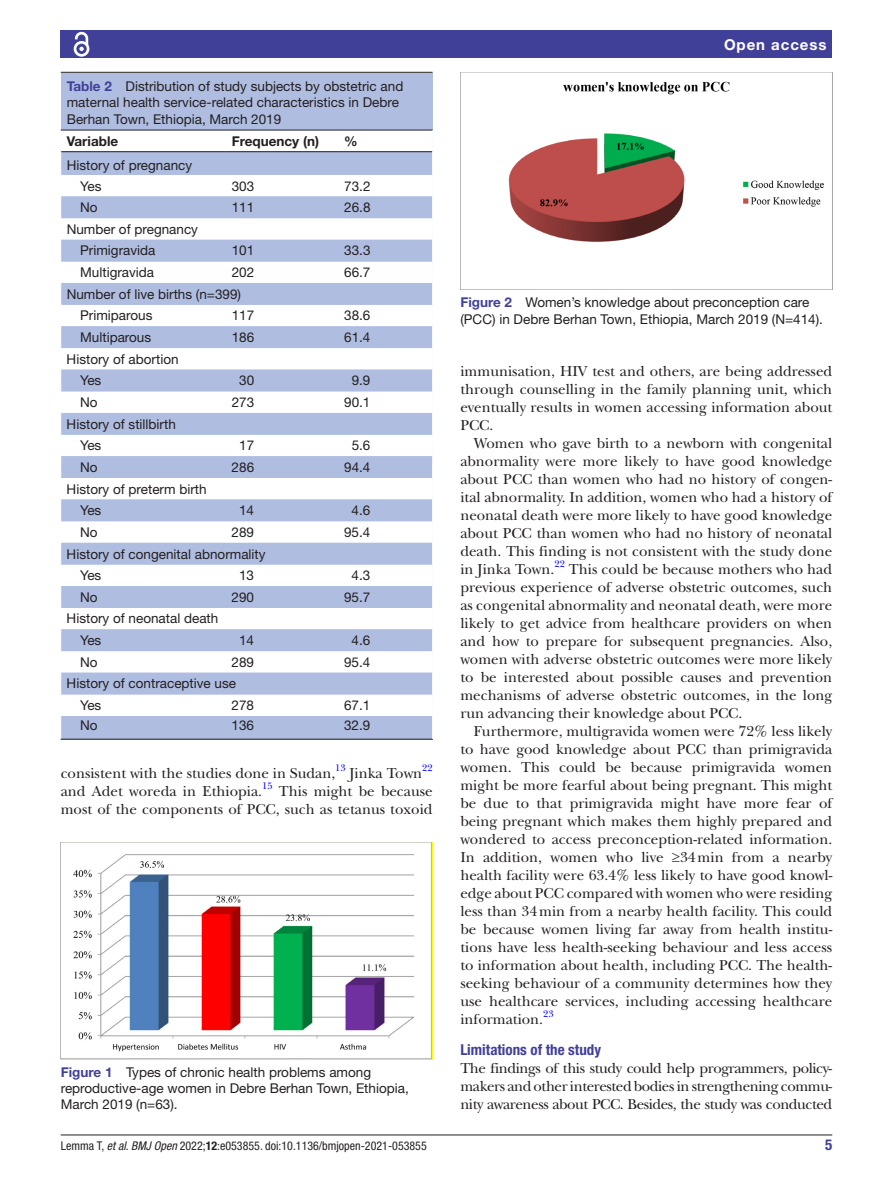
<style>
.page{position:relative;width:893px;height:1191px;background:#fff}
.page>*{position:absolute;margin:0;border:0;box-sizing:border-box;transform-origin:0 0}
.t1{font:15px/18px "New Baskerville";color:#231f20;text-align:justify}
.t2{font:700 condensed 15px "Helvetica Neue LT Std";color:#414099}
.t3{font:700 15px "Helvetica Neue LT Std";letter-spacing:.065em;color:#fff}
.t4{font:13.5px/21.6px "Helvetica Neue LT Std";color:#231f20}
.t5{font:700 13.5px "Helvetica Neue LT Std";color:#231f20}
.t6{font:condensed 12px "Helvetica Neue LT Std";color:#231f20}
.t7{font:9.9px "New Baskerville";color:#00f}
.s1{font-weight:700;color:#414099}
.s2{font-style:italic}
.s3{font-weight:700}
</style>
<div class="page">
<hr style="left:61px;top:1134px;width:771px;height:1px;background:#231f20">
<div style="left:61px;top:31px;width:771px;height:27px;background:#414099"></div>
<svg style="left:73px;top:31px;width:17px;height:26px"></svg>
<div style="left:61px;top:73px;width:372px;height:666px;background:#afbde1"></div>
<hr style="left:61px;top:72px;width:372px;height:1px;background:#231f20">
<div style="left:61px;top:131px;width:371px;height:20px;background:#fff"></div>
<svg style="left:61px;top:152px;width:371px;height:587px"></svg>
<hr style="left:61px;top:130px;width:165px;height:1px;background:#231f20">
<hr style="left:61px;top:151px;width:165px;height:1px;background:#231f20">
<hr style="left:226px;top:130px;width:112px;height:1px;background:#231f20">
<hr style="left:226px;top:151px;width:112px;height:1px;background:#231f20">
<hr style="left:338px;top:130px;width:95px;height:1px;background:#231f20">
<hr style="left:338px;top:151px;width:94px;height:1px;background:#231f20">
<hr style="left:61px;top:739px;width:165px;height:1px;background:#231f20">
<hr style="left:226px;top:739px;width:112px;height:1px;background:#231f20">
<hr style="left:338px;top:739px;width:95px;height:1px;background:#231f20">
<svg style="left:432px;top:130px;width:1px;height:609px"></svg>
<img style="left:61px;top:842px;width:372px;height:217px">
<img style="left:460px;top:73px;width:372px;height:217px">
<p class="t4" style="left:67px;top:77px;width:338px;line-height:16.5px"><span class="s1">Table 2</span> Distribution of study subjects by obstetric and maternal health service-related characteristics in Debre<br>Berhan Town, Ethiopia, March 2019</p>
<p class="t5" style="left:67px;top:132px;width:53px">Variable</p>
<p class="t5" style="left:232px;top:132px;width:89px">Frequency (n)</p>
<p class="t5" style="left:344px;top:132px;width:15px">%</p>
<p class="t4" style="left:80px;top:155px;width:114px;line-height:20.1px;text-indent:-14px">History of pregnancy<br>Yes</p>
<p class="t4" style="left:232px;top:175px;width:24px">303</p>
<p class="t4" style="left:344px;top:175px;width:28px">73.2</p>
<p class="t4" style="left:80px;top:196px;width:19px">No</p>
<p class="t4" style="left:232px;top:196px;width:24px">111</p>
<p class="t4" style="left:344px;top:196px;width:28px">26.8</p>
<p class="t4" style="left:80px;top:218px;width:119px;text-indent:-14px">Number of pregnancy<br>Primigravida</p>
<p class="t4" style="left:232px;top:240px;width:24px">101</p>
<p class="t4" style="left:344px;top:240px;width:28px">33.3</p>
<p class="t4" style="left:80px;top:261px;width:76px">Multigravida</p>
<p class="t4" style="left:232px;top:261px;width:24px">202</p>
<p class="t4" style="left:344px;top:261px;width:28px">66.7</p>
<p class="t4" style="left:80px;top:283px;width:162px;text-indent:-14px">Number of live births (n=399)<br>Primiparous</p>
<p class="t4" style="left:232px;top:304px;width:24px">117</p>
<p class="t4" style="left:344px;top:304px;width:28px">38.6</p>
<p class="t4" style="left:80px;top:326px;width:73px">Multiparous</p>
<p class="t4" style="left:232px;top:326px;width:24px">186</p>
<p class="t4" style="left:344px;top:326px;width:28px">61.4</p>
<p class="t4" style="left:80px;top:348px;width:100px;text-indent:-14px">History of abortion<br>Yes</p>
<p class="t4" style="left:239px;top:369px;width:17px">30</p>
<p class="t4" style="left:352px;top:369px;width:20px">9.9</p>
<p class="t4" style="left:80px;top:391px;width:19px">No</p>
<p class="t4" style="left:232px;top:391px;width:24px">273</p>
<p class="t4" style="left:344px;top:391px;width:28px">90.1</p>
<p class="t4" style="left:80px;top:413px;width:97px;text-indent:-14px">History of stillbirth<br>Yes</p>
<p class="t4" style="left:239px;top:434px;width:17px">17</p>
<p class="t4" style="left:352px;top:434px;width:20px">5.6</p>
<p class="t4" style="left:80px;top:456px;width:19px">No</p>
<p class="t4" style="left:232px;top:456px;width:24px">286</p>
<p class="t4" style="left:344px;top:456px;width:28px">94.4</p>
<p class="t4" style="left:80px;top:478px;width:128px;text-indent:-14px">History of preterm birth<br>Yes</p>
<p class="t4" style="left:239px;top:499px;width:17px">14</p>
<p class="t4" style="left:352px;top:499px;width:20px">4.6</p>
<p class="t4" style="left:80px;top:521px;width:19px">No</p>
<p class="t4" style="left:232px;top:521px;width:24px">289</p>
<p class="t4" style="left:344px;top:521px;width:28px">95.4</p>
<p class="t4" style="left:80px;top:543px;width:187px;text-indent:-14px">History of congenital abnormality<br>Yes</p>
<p class="t4" style="left:239px;top:564px;width:17px">13</p>
<p class="t4" style="left:352px;top:564px;width:20px">4.3</p>
<p class="t4" style="left:80px;top:586px;width:19px">No</p>
<p class="t4" style="left:232px;top:586px;width:24px">290</p>
<p class="t4" style="left:344px;top:586px;width:28px">95.7</p>
<p class="t4" style="left:80px;top:607px;width:140px;text-indent:-14px">History of neonatal death<br>Yes</p>
<p class="t4" style="left:239px;top:629px;width:17px">14</p>
<p class="t4" style="left:352px;top:629px;width:20px">4.6</p>
<p class="t4" style="left:80px;top:651px;width:19px">No</p>
<p class="t4" style="left:232px;top:651px;width:24px">289</p>
<p class="t4" style="left:344px;top:651px;width:28px">95.4</p>
<p class="t4" style="left:80px;top:672px;width:158px;text-indent:-14px">History of contraceptive use<br>Yes</p>
<p class="t4" style="left:232px;top:694px;width:24px">278</p>
<p class="t4" style="left:344px;top:694px;width:28px">67.1</p>
<p class="t4" style="left:80px;top:714px;width:19px">No</p>
<p class="t4" style="left:232px;top:714px;width:24px">136</p>
<p class="t4" style="left:344px;top:714px;width:28px">32.9</p>
<p class="t1" style="left:61px;top:764px;width:276px">consistent with the studies done in Sudan,</p>
<p class="t7" style="left:335px;top:762px;width:12px">13</p>
<p class="t1" style="left:349px;top:764px;width:74px">Jinka Town</p>
<p class="t7" style="left:422px;top:762px;width:12px">22</p>
<p class="t1" style="left:61px;top:782px;width:203px">and Adet woreda in Ethiopia.</p>
<p class="t7" style="left:262px;top:780px;width:12px">15</p>
<p class="t1" style="left:61px;top:782px;width:373px;text-align:right">This might be because<br>most of the components of PCC, such as tetanus toxoid</p>
<p class="t4" style="left:61px;top:1063px;width:350px;line-height:16.2px"><span class="s1">Figure 1</span> Types of chronic health problems among reproductive-age women in Debre Berhan Town, Ethiopia,<br>March 2019 (n=63).</p>
<p class="t3" style="left:724px;top:35px;width:104px">Open access</p>
<p class="t4" style="left:460px;top:294px;width:364px;line-height:16.2px"><span class="s1">Figure 2</span> Women’s knowledge about preconception care (PCC) in Debre Berhan Town, Ethiopia, March 2019 (N=414).</p>
<p class="t1" style="left:460px;top:362px;width:373px">immunisation, HIV test and others, are being addressed through counselling in the family planning unit, which eventually results in women accessing information about PCC.</p>
<p class="t1" style="left:460px;top:434px;width:373px;text-indent:14px">Women who gave birth to a newborn with congenital abnormality were more likely to have good knowledge about PCC than women who had no history of congen&shy;ital abnormality. In addition, women who had a history of neonatal death were more likely to have good knowledge about PCC than women who had no history of neonatal death. This finding is not consistent with the study done in Jinka Town.</p>
<p class="t7" style="left:554px;top:558px;width:12px">22</p>
<p class="t1" style="left:460px;top:560px;width:373px;text-indent:109px">This could be because mothers who had previous experience of adverse obstetric outcomes, such as congenital abnormality and neonatal death, were more likely to get advice from healthcare providers on when and how to prepare for subsequent pregnancies. Also, women with adverse obstetric outcomes were more likely to be interested about possible causes and prevention mechanisms of adverse obstetric outcomes, in the long run advancing their knowledge about PCC.</p>
<p class="t1" style="left:460px;top:722px;width:373px;text-indent:14px">Furthermore, multigravida women were 72% less likely to have good knowledge about PCC than primigravida women. This could be because primigravida women might be more fearful about being pregnant. This might be due to that primigravida might have more fear of being pregnant which makes them highly prepared and wondered to access preconception-related information.<br>In addition, women who live ≥34min from a nearby health facility were 63.4% less likely to have good knowl&shy;edge about PCC compared with women who were residing less than 34min from a nearby health facility. This could be because women living far away from health institu&shy;tions have less health-seeking behaviour and less access to information about health, including PCC. The health&shy;seeking behaviour of a community determines how they use healthcare services, including accessing healthcare information.</p>
<p class="t7" style="left:543px;top:1008px;width:12px">23</p>
<p class="t2" style="left:460px;top:1041px;width:142px">Limitations of the study</p>
<p class="t1" style="left:460px;top:1059px;width:373px">The findings of this study could help programmers, policy&shy;makers and other interested bodies in strengthening commu&shy;nity awareness about PCC. Besides, the study was conducted</p>
<p class="t6" style="left:61px;top:1138px;width:368px">Lemma T, <span class="s2">et al</span>. <span class="s2">BMJ Open</span> 2022;<span class="s3">12</span>:e053855. doi:10.1136/bmjopen-2021-053855</p>
<p class="t2" style="left:825px;top:1135px;width:9px">5</p>
</div>
